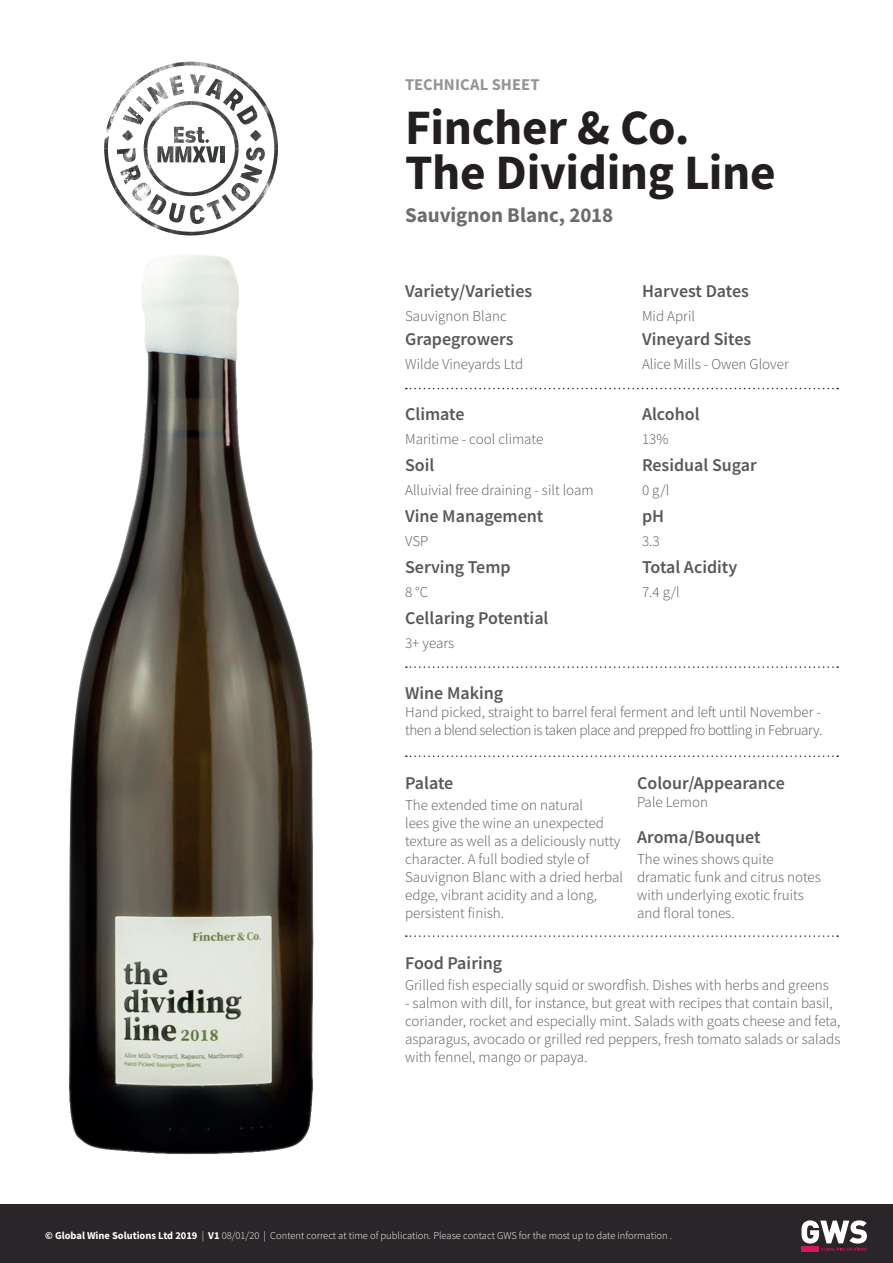
<style>
.page{position:relative;width:893px;height:1263px;background:#fff}
.page>*{position:absolute;margin:0;border:0;box-sizing:border-box;transform-origin:0 0}
.t1{font:700 49.5px/45px "Source Sans Pro";letter-spacing:-.01em;color:#231f20}
.t2{font:700 21px "Source Sans Pro";color:#6c6d70}
.t3{font:600 18px "Source Sans Pro";color:#57585a}
.t4{font:700 16.5px "Source Sans Pro";letter-spacing:.005em;color:#939598}
.t5{font:300 15px/18px "Source Sans Pro";color:#57585a}
.t6{font:300 15px/18px "Source Sans Pro";letter-spacing:-.025em;color:#57585a}
.t7{font:300 10.5px "Source Sans Pro";color:#fff}
.s1{font-weight:700}
</style>
<div class="page">
<div style="left:0;top:1204px;width:893px;height:59px;background:#292528"></div>
<div style="left:802px;top:1246px;width:17px;height:5px;background:#d8175b"></div>
<svg style="left:801px;top:1220px;width:66px;height:30px"></svg>
<img style="left:120px;top:148px;width:16px;height:14px">
<img style="left:120px;top:165px;width:21px;height:20px">
<img style="left:132px;top:183px;width:12px;height:9px">
<img style="left:148px;top:196px;width:19px;height:14px">
<img style="left:170px;top:203px;width:15px;height:7px">
<img style="left:190px;top:205px;width:14px;height:5px">
<img style="left:206px;top:199px;width:14px;height:11px">
<img style="left:222px;top:196px;width:13px;height:14px">
<img style="left:231px;top:183px;width:19px;height:18px">
<img style="left:240px;top:164px;width:22px;height:19px">
<img style="left:246px;top:147px;width:16px;height:14px">
<img style="left:122px;top:106px;width:22px;height:19px">
<img style="left:136px;top:105px;width:8px;height:7px">
<img style="left:148px;top:82px;width:21px;height:19px">
<img style="left:169px;top:78px;width:15px;height:18px">
<img style="left:191px;top:78px;width:14px;height:16px">
<img style="left:205px;top:79px;width:17px;height:21px">
<img style="left:224px;top:88px;width:11px;height:13px">
<img style="left:239px;top:105px;width:19px;height:19px">
<img style="left:116px;top:73px;width:32px;height:32px">
<img style="left:148px;top:62px;width:87px;height:16px">
<img style="left:235px;top:73px;width:31px;height:32px">
<img style="left:104px;top:105px;width:16px;height:87px">
<img style="left:262px;top:105px;width:16px;height:87px">
<img style="left:116px;top:192px;width:32px;height:18px">
<img style="left:235px;top:192px;width:31px;height:18px">
<img style="left:144px;top:101px;width:95px;height:95px">
<img style="left:174px;top:127px;width:10px;height:16px">
<svg style="left:185px;top:130px;width:11px;height:13px"></svg>
<img style="left:197px;top:127px;width:7px;height:16px">
<img style="left:157px;top:146px;width:16px;height:16px">
<img style="left:175px;top:146px;width:49px;height:16px">
<svg style="left:250px;top:130px;width:11px;height:11px"></svg>
<svg style="left:205px;top:139px;width:4px;height:4px"></svg>
<svg style="left:122px;top:130px;width:11px;height:11px"></svg>
<img style="left:69px;top:210px;width:245px;height:945px">
<svg style="left:406px;top:755px;width:432px;height:2px"></svg>
<svg style="left:406px;top:935px;width:432px;height:2px"></svg>
<svg style="left:406px;top:666px;width:432px;height:2px"></svg>
<svg style="left:406px;top:388px;width:432px;height:1px"></svg>
<p class="t4" style="left:405px;top:73px;width:136px">TECHNICAL SHEET</p>
<h1 class="t1" style="left:405px;top:104px;width:372px">Fincher &amp; Co.<br>The Dividing Line</h1>
<h2 class="t2" style="left:405px;top:201px;width:210px">Sauvignon Blanc, 2018</h2>
<p class="t3" style="left:405px;top:279px;width:129px">Variety/Varieties</p>
<p class="t5" style="left:405px;top:307px;width:103px">Sauvignon Blanc</p>
<p class="t3" style="left:405px;top:327px;width:110px">Grapegrowers</p>
<p class="t5" style="left:405px;top:355px;width:120px">Wilde Vineyards Ltd</p>
<p class="t3" style="left:405px;top:402px;width:61px">Climate</p>
<p class="t5" style="left:405px;top:430px;width:140px">Maritime - cool climate</p>
<p class="t3" style="left:405px;top:453px;width:31px">Soil</p>
<p class="t5" style="left:405px;top:481px;width:190px">Alluivial free draining - silt loam</p>
<p class="t3" style="left:405px;top:504px;width:140px">Vine Management</p>
<p class="t5" style="left:405px;top:532px;width:25px">VSP</p>
<p class="t3" style="left:405px;top:555px;width:107px">Serving Temp</p>
<p class="t5" style="left:405px;top:583px;width:25px">8 °C</p>
<p class="t3" style="left:405px;top:606px;width:145px">Cellaring Potential</p>
<p class="t5" style="left:405px;top:634px;width:51px">3+ years</p>
<p class="t3" style="left:405px;top:681px;width:100px">Wine Making</p>
<p class="t3" style="left:642px;top:279px;width:108px">Harvest Dates</p>
<p class="t5" style="left:642px;top:307px;width:54px">Mid April</p>
<p class="t3" style="left:642px;top:327px;width:111px">Vineyard Sites</p>
<p class="t5" style="left:642px;top:355px;width:148px">Alice Mills - Owen Glover</p>
<p class="t3" style="left:642px;top:402px;width:59px">Alcohol</p>
<p class="t5" style="left:642px;top:430px;width:28px">13%</p>
<p class="t3" style="left:642px;top:453px;width:116px">Residual Sugar</p>
<p class="t5" style="left:642px;top:481px;width:29px">0 g/l</p>
<p class="t3" style="left:642px;top:504px;width:24px">pH</p>
<p class="t5" style="left:642px;top:532px;width:19px">3.3</p>
<p class="t3" style="left:642px;top:555px;width:97px">Total Acidity</p>
<p class="t5" style="left:642px;top:583px;width:39px">7.4 g/l</p>
<p class="t6" style="left:405px;top:703px;width:419px">Hand picked, straight to barrel feral ferment and left until November - then a blend selection is taken place and prepped fro bottling in February.</p>
<p class="t3" style="left:405px;top:771px;width:50px">Palate</p>
<p class="t5" style="left:405px;top:796px;width:219px">The extended time on natural<br>lees give the wine an unexpected texture as well as a deliciously nutty character. A full bodied style of<br>Sauvignon Blanc with a dried herbal edge, vibrant acidity and a long, persistent finish.</p>
<p class="t3" style="left:405px;top:951px;width:99px">Food Pairing</p>
<p class="t3" style="left:637px;top:771px;width:149px">Colour/Appearance</p>
<p class="t5" style="left:637px;top:793px;width:72px">Pale Lemon</p>
<p class="t3" style="left:637px;top:825px;width:125px">Aroma/Bouquet</p>
<p class="t5" style="left:637px;top:850px;width:185px">The wines shows quite dramatic funk and citrus notes with underlying exotic fruits and floral tones.</p>
<p class="t5" style="left:405px;top:976px;width:425px">Grilled fish especially squid or swordfish. Dishes with herbs and greens</p>
<p class="t5" style="left:405px;top:994px;width:437px">- salmon with dill, for instance, but great with recipes that contain basil, coriander, rocket and especially mint. Salads with goats cheese and feta, asparagus, avocado or grilled red peppers, fresh tomato salads or salads with fennel, mango or papaya.</p>
<p class="t7" style="left:45px;top:1229px;width:628px"><span class="s1">© Global Wine Solutions Ltd 2019</span> | <span class="s1">V1</span> 08/01/20 | Content correct at time of publication. Please contact GWS for the most up to date information .</p>
</div>
